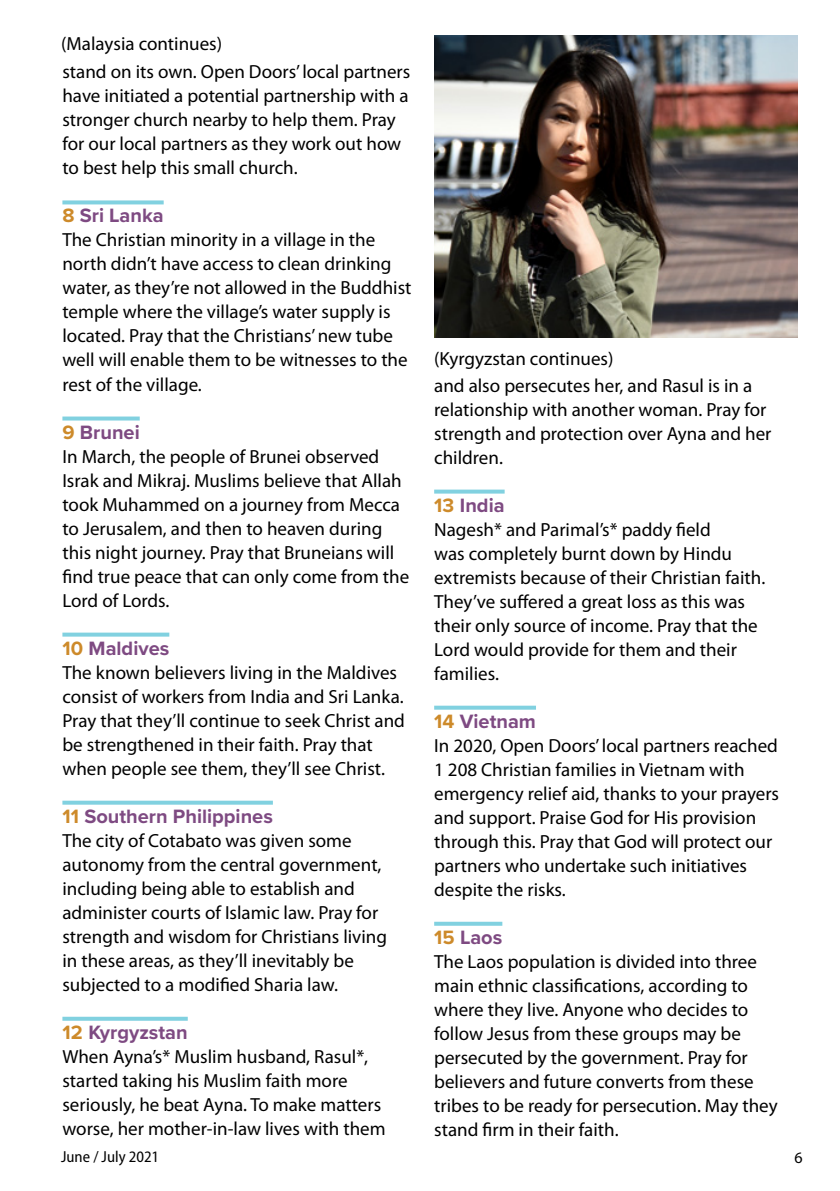
<style>
.page{position:relative;width:840px;height:1191px;background:#fff}
.page>*{position:absolute;margin:0;border:0;box-sizing:border-box;transform-origin:0 0}
.t1{font:700 20px "Proxima Nova";color:#7e4a82}
.t2{font:19px/24px "Myriad Pro";color:#000}
.t3{font:semi-condensed 16px "Myriad Pro";color:#000}
.t4{font:16px "Myriad Pro";color:#000}
.s1{color:#cd8a2a}
</style>
<div class="page">
<svg style="left:62px;top:200px;width:102px;height:4px"></svg>
<svg style="left:62px;top:416px;width:78px;height:4px"></svg>
<svg style="left:62px;top:632px;width:107px;height:4px"></svg>
<svg style="left:62px;top:800px;width:211px;height:4px"></svg>
<svg style="left:62px;top:1016px;width:126px;height:4px"></svg>
<svg style="left:434px;top:489px;width:70px;height:4px"></svg>
<svg style="left:434px;top:705px;width:101px;height:4px"></svg>
<svg style="left:434px;top:921px;width:68px;height:4px"></svg>
<img style="left:434px;top:35px;width:363px;height:302px">
<p class="t2" style="left:61px;top:31px;width:162px">(Malaysia continues)</p>
<p class="t2" style="left:62px;top:60px;width:349px">stand on its own. Open Doors’ local partners have initiated a potential partnership with a stronger church nearby to help them. Pray for our local partners as they work out how to best help this small church.</p>
<p class="t1" style="left:62px;top:201px;width:103px"><span class="s1">8</span> Sri Lanka</p>
<p class="t2" style="left:62px;top:228px;width:350px">The Christian minority in a village in the north didn’t have access to clean drinking water, as they’re not allowed in the Buddhist temple where the village’s water supply is located. Pray that the Christians’ new tube well will enable them to be witnesses to the rest of the village.</p>
<p class="t1" style="left:62px;top:417px;width:79px"><span class="s1">9</span> Brunei</p>
<p class="t2" style="left:62px;top:444px;width:348px">In March, the people of Brunei observed Israk and Mikraj. Muslims believe that Allah took Muhammed on a journey from Mecca to Jerusalem, and then to heaven during this night journey. Pray that Bruneians will find true peace that can only come from the Lord of Lords.</p>
<p class="t1" style="left:62px;top:633px;width:108px"><span class="s1">10</span> Maldives</p>
<p class="t2" style="left:62px;top:660px;width:344px">The known believers living in the Maldives consist of workers from India and Sri Lanka.<br>Pray that they’ll continue to seek Christ and be strengthened in their faith. Pray that when people see them, they’ll see Christ.</p>
<p class="t1" style="left:62px;top:801px;width:212px"><span class="s1">11</span> Southern Philippines</p>
<p class="t2" style="left:62px;top:828px;width:326px">The city of Cotabato was given some autonomy from the central government, including being able to establish and administer courts of Islamic law. Pray for strength and wisdom for Christians living in these areas, as they’ll inevitably be subjected to a modified Sharia law.</p>
<p class="t1" style="left:62px;top:1017px;width:127px"><span class="s1">12</span> Kyrgyzstan</p>
<p class="t2" style="left:62px;top:1044px;width:324px">When Ayna’s* Muslim husband, Rasul*, started taking his Muslim faith more seriously, he beat Ayna. To make matters worse, her mother-in-law lives with them</p>
<p class="t2" style="left:434px;top:347px;width:181px">(Kyrgyzstan continues)</p>
<p class="t2" style="left:434px;top:373px;width:338px">and also persecutes her, and Rasul is in a relationship with another woman. Pray for strength and protection over Ayna and her children.</p>
<p class="t1" style="left:434px;top:490px;width:72px"><span class="s1">13</span> India</p>
<p class="t2" style="left:434px;top:517px;width:332px">Nagesh* and Parimal’s* paddy field<br>was completely burnt down by Hindu extremists because of their Christian faith.<br>They’ve suffered a great loss as this was their only source of income. Pray that the Lord would provide for them and their families.</p>
<p class="t1" style="left:434px;top:706px;width:103px"><span class="s1">14</span> Vietnam</p>
<p class="t2" style="left:434px;top:733px;width:346px">In 2020, Open Doors’ local partners reached 1 208 Christian families in Vietnam with emergency relief aid, thanks to your prayers and support. Praise God for His provision through this. Pray that God will protect our partners who undertake such initiatives despite the risks.</p>
<p class="t1" style="left:434px;top:922px;width:70px"><span class="s1">15</span> Laos</p>
<p class="t2" style="left:434px;top:949px;width:345px">The Laos population is divided into three main ethnic classifications, according to where they live. Anyone who decides to follow Jesus from these groups may be persecuted by the government. Pray for believers and future converts from these tribes to be ready for persecution. May they stand firm in their faith.</p>
<p class="t3" style="left:61px;top:1147px;width:99px">June / July 2021</p>
<p class="t4" style="left:794px;top:1148px;width:10px">6</p>
</div>
